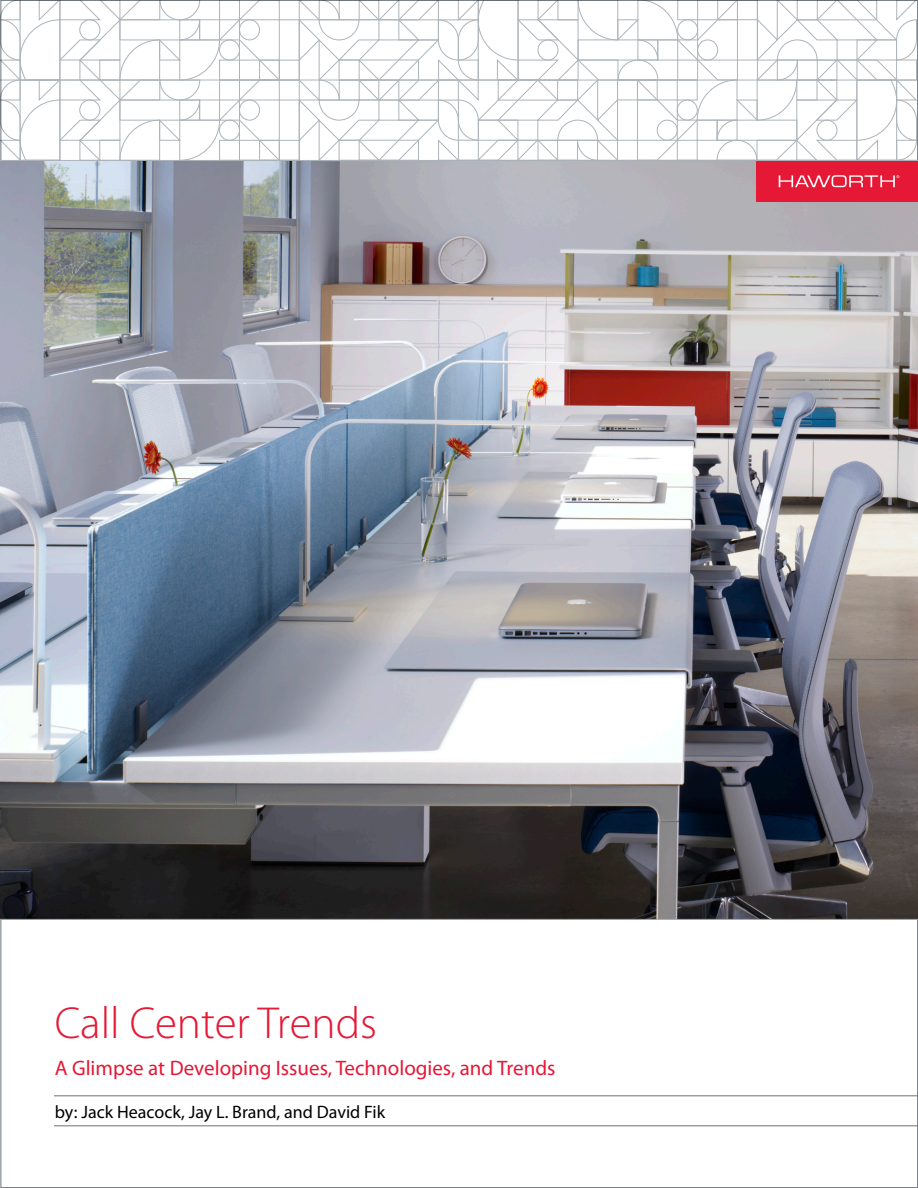
<style>
.page{position:relative;width:918px;height:1188px;background:#fff}
.page>*{position:absolute;margin:0;border:0;box-sizing:border-box;transform-origin:0 0}
.t1{font:300 45px "Myriad Pro";color:#e51836}
.t2{font:21px "Myriad Pro";color:#e51836}
.t3{font:18px "Myriad Pro";color:#000}
</style>
<div class="page">
<img style="left:1px;top:161px;width:916px;height:758px">
<div style="left:756px;top:161px;width:161px;height:41px;background:#e51836"></div>
<svg style="left:779px;top:175px;width:120px;height:12px"></svg>
<div style="left:279px;top:20px;width:20px;height:60px;border:1px solid #adb4ba"></div>
<div style="left:259px;top:60px;width:40px;height:20px;border:1px solid #adb4ba"></div>
<div style="left:279px;top:100px;width:20px;height:60px;border:1px solid #adb4ba"></div>
<div style="left:259px;top:140px;width:40px;height:20px;border:1px solid #adb4ba"></div>
<svg style="left:0;top:0;width:280px;height:160px"></svg>
<hr style="left:0;top:80px;width:459px;height:1px;background:#adb4ba">
<svg style="left:299px;top:0;width:618px;height:160px"></svg>
<hr style="left:0;top:160px;width:918px;height:1px;background:#adb4ba">
<hr style="left:0;top:919px;width:918px;height:1px;background:#adb4ba">
<hr style="left:54px;top:1095px;width:864px;height:1px;background:#6a747b">
<hr style="left:54px;top:1125px;width:864px;height:1px;background:#6a747b">
<p class="t1" style="left:55px;top:998px;width:324px">Call Center Trends</p>
<p class="t2" style="left:55px;top:1055px;width:502px">A Glimpse at Developing Issues, Technologies, and Trends</p>
<p class="t3" style="left:55px;top:1101px;width:332px">by: Jack Heacock, Jay L. Brand, and David Fik</p>
</div>
